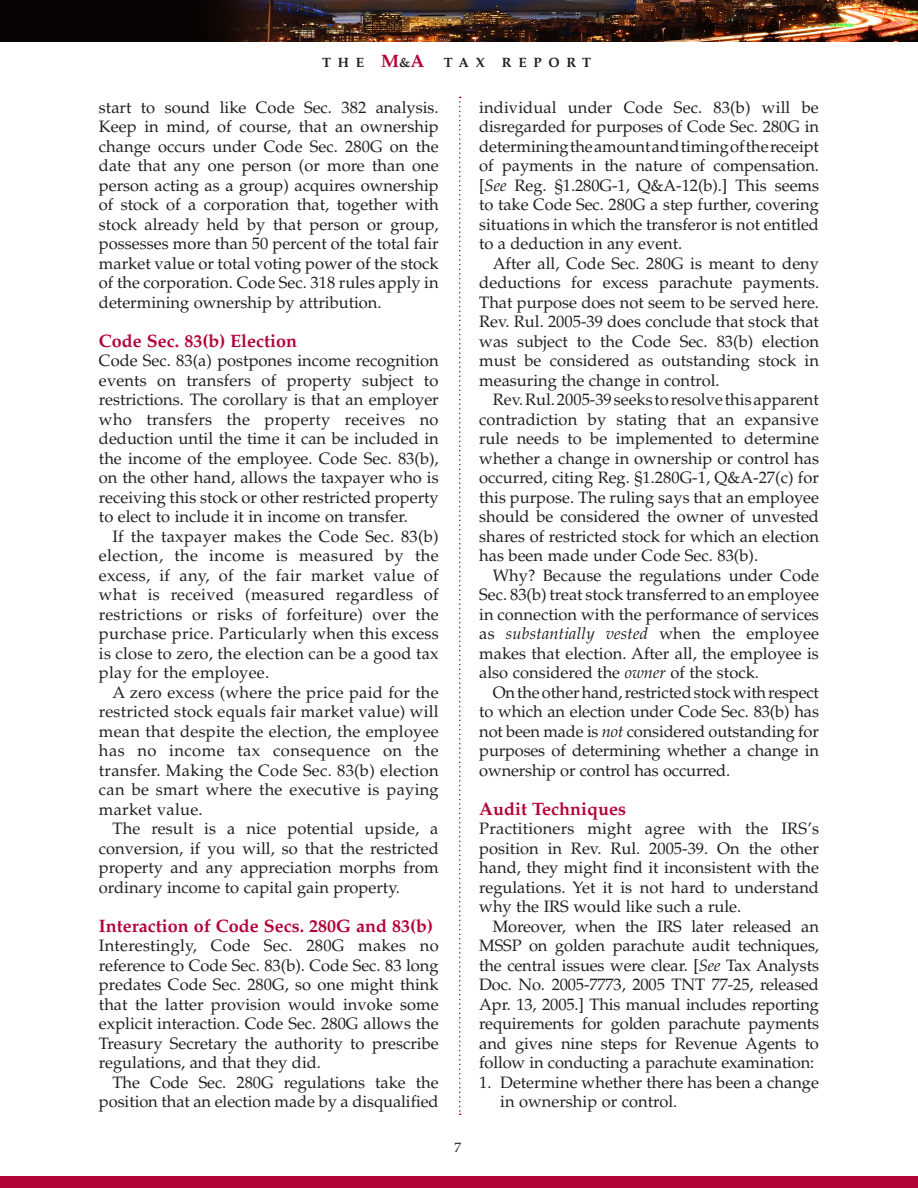
<style>
.page{position:relative;width:918px;height:1188px;background:#fff}
.page>*{position:absolute;margin:0;border:0;box-sizing:border-box;transform-origin:0 0}
.H2_A{font:700 18px "Palatino";color:#b30437}
.Body_A{font:16.5px/19.5px "Palatino";color:#231f20;text-align:justify}
.Body_A_f{font:16.5px/19.5px "Palatino";color:#231f20;text-align:justify}
.Bullet_A_i{font:16.5px/19.5px "Palatino";color:#231f20}
.t1{font:700 13.5px "Palatino";color:#231f20}
.t2{font:13.5px "Palatino";color:#231f20}
.s1{font-size:18px;color:#b30437}
.s2{font-style:italic}
</style>
<div class="page">
<div style="left:0;top:1177px;width:918px;height:11px;background:#b30437"></div>
<img style="left:0;top:0;width:918px;height:42px">
<svg style="left:459px;top:97px;width:2px;height:1018px"></svg>
<p class="t1" style="left:322px;top:55px;width:30px">T he</p>
<p class="t1" style="left:381px;top:55px;width:105px"><span class="s1">M</span>&amp;<span class="s1">A</span> Ta x</p>
<p class="t1" style="left:502px;top:55px;width:32px">R eport</p>
<p class="Body_A" style="left:99px;top:97px;width:341px">start to sound like Code Sec. 382 analysis.<br>Keep in mind, of course, that an ownership change occurs under Code Sec. 280G on the date that any one person (or more than one person acting as a group) acquires ownership of stock of a corporation that, together with stock already held by that person or group, possesses more than 50 percent of the total fair market value or total voting power of the stock of the corporation. Code Sec. 318 rules apply in determining ownership by attribution.</p>
<p class="H2_A" style="left:99px;top:330px;width:200px">Code Sec. 83(b) Election</p>
<p class="Body_A_f" style="left:99px;top:351px;width:341px">Code Sec. 83(a) postpones income recognition events on transfers of property subject to restrictions. The corollary is that an employer who transfers the property receives no deduction until the time it can be included in the income of the employee. Code Sec. 83(b), on the other hand, allows the taxpayer who is receiving this stock or other restricted property to elect to include it in income on transfer.</p>
<p class="Body_A" style="left:99px;top:526px;width:341px;text-indent:14px">If the taxpayer makes the Code Sec. 83(b) election, the income is measured by the excess, if any, of the fair market value of what is received (measured regardless of restrictions or risks of forfeiture) over the purchase price. Particularly when this excess is close to zero, the election can be a good tax play for the employee.</p>
<p class="Body_A" style="left:99px;top:682px;width:341px;text-indent:14px">A zero excess (where the price paid for the restricted stock equals fair market value) will mean that despite the election, the employee has no income tax consequence on the transfer. Making the Code Sec. 83(b) election can be smart where the executive is paying market value.</p>
<p class="Body_A" style="left:99px;top:819px;width:341px;text-indent:14px">The result is a nice potential upside, a conversion, if you will, so that the restricted property and any appreciation morphs from ordinary income to capital gain property.</p>
<p class="H2_A" style="left:99px;top:915px;width:336px">Interaction of Code Secs. 280G and 83(b)</p>
<p class="Body_A_f" style="left:99px;top:936px;width:341px">Interestingly, Code Sec. 280G makes no reference to Code Sec. 83(b). Code Sec. 83 long predates Code Sec. 280G, so one might think that the latter provision would invoke some explicit interaction. Code Sec. 280G allows the Treasury Secretary the authority to prescribe regulations, and that they did.</p>
<p class="Body_A" style="left:99px;top:1072px;width:341px;text-align:right">The Code Sec. 280G regulations take the position that an election made by a disqualified</p>
<p class="t2" style="left:455px;top:1139px;width:8px">7</p>
<p class="Body_A" style="left:479px;top:97px;width:341px">individual under Code Sec. 83(b) will be disregarded for purposes of Code Sec. 280G in determining the amount and timing of the receipt of payments in the nature of compensation. [<span class="s2">See</span> Reg. §1.280G-1, Q&amp;A-12(b).] This seems to take Code Sec. 280G a step further, covering situations in which the transferor is not entitled to a deduction in any event.</p>
<p class="Body_A" style="left:479px;top:253px;width:342px;text-indent:14px">After all, Code Sec. 280G is meant to deny deductions for excess parachute payments.<br>That purpose does not seem to be served here.<br>Rev. Rul. 2005-39 does conclude that stock that was subject to the Code Sec. 83(b) election must be considered as outstanding stock in measuring the change in control.</p>
<p class="Body_A" style="left:479px;top:390px;width:341px;text-indent:14px">Rev. Rul. 2005-39 seeks to resolve this apparent contradiction by stating that an expansive rule needs to be implemented to determine whether a change in ownership or control has occurred, citing Reg. §1.280G-1, Q&amp;A-27(c) for this purpose. The ruling says that an employee should be considered the owner of unvested shares of restricted stock for which an election has been made under Code Sec. 83(b).</p>
<p class="Body_A" style="left:479px;top:565px;width:341px;text-indent:14px">Why? Because the regulations under Code Sec. 83(b) treat stock transferred to an employee in connection with the performance of services as <span class="s2">substantially vested</span> when the employee makes that election. After all, the employee is also considered the <span class="s2">owner</span> of the stock.</p>
<p class="Body_A" style="left:479px;top:682px;width:341px;text-indent:14px">On the other hand, restricted stock with respect to which an election under Code Sec. 83(b) has not been made is <span class="s2">not</span> considered outstanding for purposes of determining whether a change in ownership or control has occurred.</p>
<p class="H2_A" style="left:479px;top:798px;width:148px">Audit Techniques</p>
<p class="Body_A_f" style="left:479px;top:819px;width:341px">Practitioners might agree with the IRS’s position in Rev. Rul. 2005-39. On the other hand, they might find it inconsistent with the regulations. Yet it is not hard to understand why the IRS would like such a rule.</p>
<p class="Body_A" style="left:479px;top:916px;width:341px;text-indent:14px">Moreover, when the IRS later released an MSSP on golden parachute audit techniques, the central issues were clear. [<span class="s2">See</span> Tax Analysts Doc. No. 2005-7773, 2005 TNT 77-25, released Apr. 13, 2005.] This manual includes reporting requirements for golden parachute payments and gives nine steps for Revenue Agents to follow in conducting a parachute examination:</p>
<p class="Bullet_A_i" style="left:500px;top:1072px;width:320px;text-indent:-21px">1. Determine whether there has been a change in ownership or control.</p>
</div>
